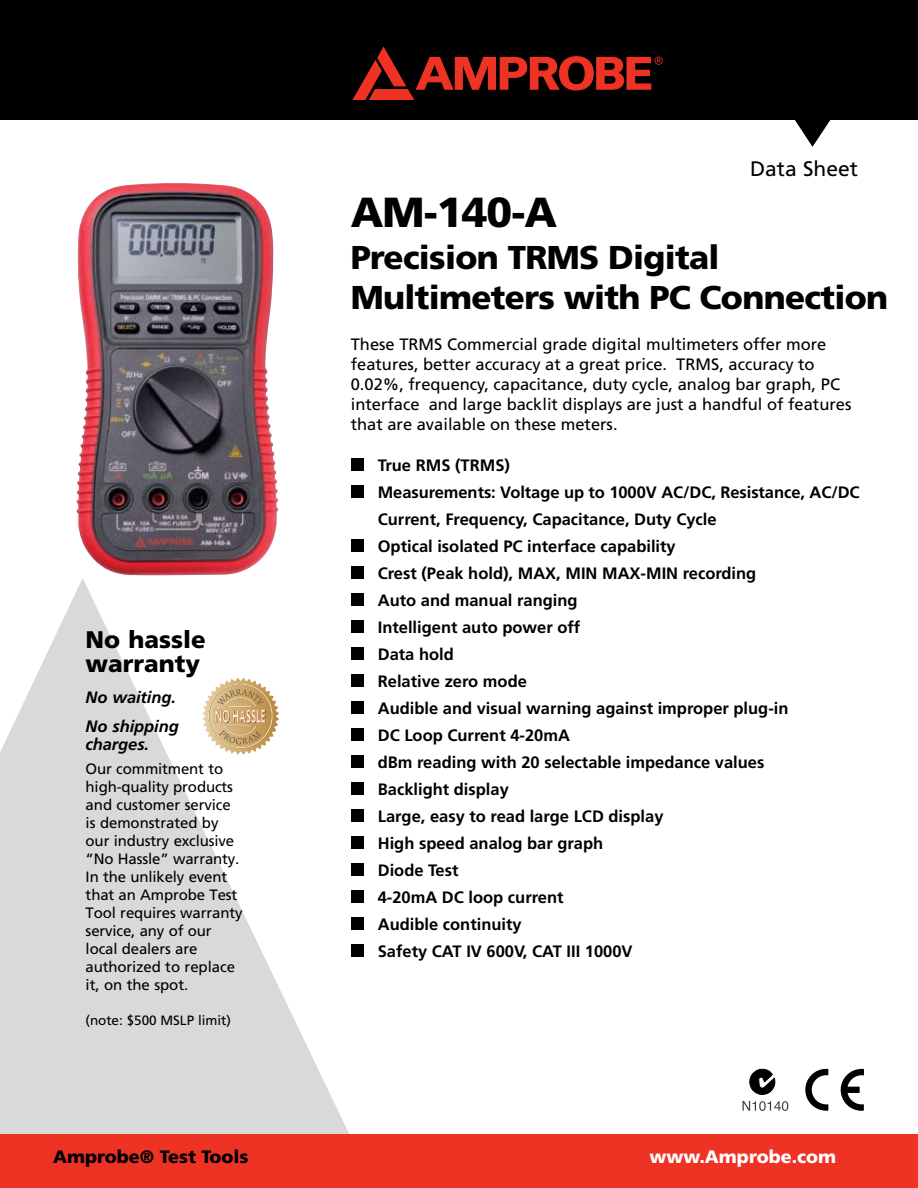
<style>
.page{position:relative;width:918px;height:1188px;background:#fff}
.page>*{position:absolute;margin:0;border:0;box-sizing:border-box;transform-origin:0 0}
.t1{font:900 42px "Frutiger";color:#000}
.t2{font:900 33px/39.6px "Frutiger";letter-spacing:-.02em;color:#000}
.t3{font:900 24px/24px "Frutiger";color:#000}
.t4{font:21px "Frutiger";color:#000}
.t5{font:900 18px "Frutiger";color:#000}
.t6{font:900 18px "Frutiger";color:#fff}
.t7{font:700 16.5px/27px "Frutiger";color:#000}
.t8{font:16.5px/19.8px "Frutiger";color:#000}
.t9{font:italic 700 16.5px/28.5px "Frutiger";letter-spacing:-.005em;color:#000}
.t10{font:15px/18px "Frutiger";letter-spacing:-.01em;color:#000}
.t11{font:13.5px "Frutiger";letter-spacing:-.005em;color:#000}
</style>
<div class="page">
<svg style="left:0;top:578px;width:364px;height:556px;fill:#d8d9db"></svg>
<svg style="left:202px;top:678px;width:77px;height:77px"></svg>
<div style="left:0;top:1134px;width:918px;height:54px;background:#ee3224"></div>
<div style="left:0;top:0;width:918px;height:120px;background:#000"></div>
<svg style="left:795px;top:120px;width:36px;height:27px"></svg>
<svg style="left:352px;top:47px;width:311px;height:53px"></svg>
<div style="left:351px;top:458px;width:12px;height:13px;background:#000"></div>
<div style="left:351px;top:485px;width:12px;height:13px;background:#000"></div>
<div style="left:351px;top:539px;width:12px;height:13px;background:#000"></div>
<div style="left:351px;top:566px;width:12px;height:13px;background:#000"></div>
<div style="left:351px;top:593px;width:12px;height:13px;background:#000"></div>
<div style="left:351px;top:620px;width:12px;height:13px;background:#000"></div>
<div style="left:351px;top:647px;width:12px;height:13px;background:#000"></div>
<div style="left:351px;top:674px;width:12px;height:13px;background:#000"></div>
<div style="left:351px;top:701px;width:12px;height:13px;background:#000"></div>
<div style="left:351px;top:728px;width:12px;height:13px;background:#000"></div>
<div style="left:351px;top:755px;width:12px;height:13px;background:#000"></div>
<div style="left:351px;top:782px;width:12px;height:13px;background:#000"></div>
<div style="left:351px;top:809px;width:12px;height:13px;background:#000"></div>
<div style="left:351px;top:836px;width:12px;height:13px;background:#000"></div>
<div style="left:351px;top:863px;width:12px;height:13px;background:#000"></div>
<div style="left:351px;top:890px;width:12px;height:13px;background:#000"></div>
<div style="left:351px;top:917px;width:12px;height:13px;background:#000"></div>
<div style="left:351px;top:944px;width:12px;height:13px;background:#000"></div>
<svg style="left:841px;top:1069px;width:23px;height:42px"></svg>
<svg style="left:805px;top:1069px;width:23px;height:42px"></svg>
<svg style="left:742px;top:1069px;width:46px;height:42px"></svg>
<img style="left:76px;top:183px;width:203px;height:393px">
<h1 class="t1" style="left:351px;top:187px;width:208px">AM-140-A</h1>
<p class="t4" style="left:750px;top:156px;width:109px">Data Sheet</p>
<h3 class="t3" style="left:86px;top:627px;width:122px">No hassle warranty</h3>
<p class="t9" style="left:86px;top:683px;width:95px">No waiting.<br>No shipping</p>
<p class="t9" style="left:86px;top:730px;width:65px">charges.</p>
<p class="t10" style="left:86px;top:760px;width:158px">Our commitment to high-quality products and customer service is demonstrated by our industry exclusive “No Hassle” warranty.<br>In the unlikely event that an Amprobe Test<br>Tool requires warranty service, any of our local dealers are authorized to replace it, on the spot.</p>
<p class="t11" style="left:86px;top:1012px;width:147px">(note: $500 MSLP limit)</p>
<h2 class="t2" style="left:351px;top:237px;width:539px">Precision TRMS Digital<br>Multimeters with PC Connection</h2>
<p class="t8" style="left:351px;top:335px;width:502px">These TRMS Commercial grade digital multimeters offer more features, better accuracy at a great price. TRMS, accuracy to 0.02%, frequency, capacitance, duty cycle, analog bar graph, PC interface and large backlit displays are just a handful of features that are available on these meters.</p>
<p class="t7" style="left:378px;top:451px;width:483px">True RMS (TRMS)<br>Measurements: Voltage up to 1000V AC/DC, Resistance, AC/DC<br>Current, Frequency, Capacitance, Duty Cycle<br>Optical isolated PC interface capability<br>Crest (Peak hold), MAX, MIN MAX-MIN recording<br>Auto and manual ranging<br>Intelligent auto power off<br>Data hold<br>Relative zero mode<br>Audible and visual warning against improper plug-in<br>DC Loop Current 4-20mA<br>dBm reading with 20 selectable impedance values<br>Backlight display<br>Large, easy to read large LCD display<br>High speed analog bar graph<br>Diode Test<br>4-20mA DC loop current<br>Audible continuity<br>Safety CAT IV 600V, CAT III 1000V</p>
<p class="t5" style="left:53px;top:1146px;width:197px">Amprobe® Test Tools</p>
<p class="t6" style="left:650px;top:1146px;width:188px">www.Amprobe.com</p>
</div>
